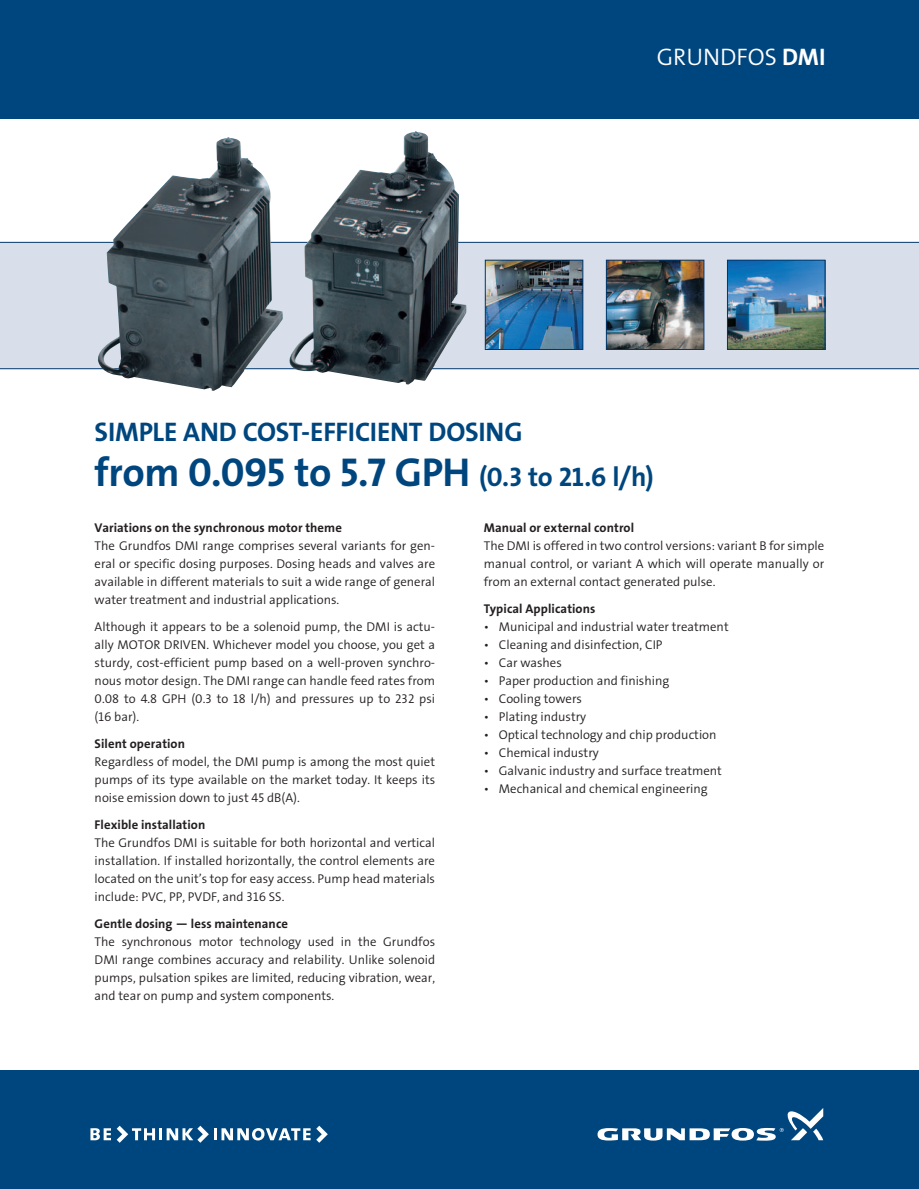
<style>
.page{position:relative;width:919px;height:1189px;background:#fff}
.page>*{position:absolute;margin:0;border:0;box-sizing:border-box;transform-origin:0 0}
.gr_overskrift_21_31{font:40.5px "The Sans Grundfos TR7 B";letter-spacing:-.015em;color:#00467e}
.gr_overskrift_21_31-2{font:27px "The Sans Grundfos TR7 B";letter-spacing:-.01em;color:#00467e}
.t1{font:24px "The Sans Grundfos TR4 SL";color:#fff}
.gr_brod_8_5_12{font:12.75px/18px "The Sans Grundfos TR4 SL";color:#231f20;text-align:justify}
.gr_mellemrubrik_8_5{font:12.75px "The Sans Grundfos TR7 B";letter-spacing:.005em;color:#231f20}
.s1{font-family:"The Sans Grundfos TR7 B"}
.s2{font-size:27px}
</style>
<div class="page">
<div style="left:0;top:1070px;width:918px;height:118px;background:#00467e"></div>
<div style="left:0;top:0;width:918px;height:118px;background:#00467e"></div>
<svg style="left:90px;top:1128px;width:21px;height:11px"></svg>
<svg style="left:117px;top:1125px;width:193px;height:17px"></svg>
<svg style="left:316px;top:1125px;width:12px;height:17px"></svg>
<svg style="left:597px;top:1109px;width:225px;height:31px"></svg>
<div style="left:0;top:242px;width:918px;height:126px;background:#d8deea"></div>
<hr style="left:0;top:368px;width:918px;height:1px;background:#00386c">
<hr style="left:0;top:242px;width:918px;height:1px;background:#00386c">
<img style="left:728px;top:262px;width:95px;height:86px">
<div style="left:726px;top:260px;width:99px;height:90px;border:1px solid #00386c"></div>
<img style="left:607px;top:262px;width:95px;height:86px">
<div style="left:605px;top:260px;width:99px;height:90px;border:1px solid #00386c"></div>
<img style="left:486px;top:262px;width:95px;height:86px">
<div style="left:484px;top:260px;width:99px;height:90px;border:1px solid #00386c"></div>
<img style="left:94px;top:131px;width:372px;height:260px">
<p class="t1" style="left:656px;top:45px;width:170px">GRUNDFOS <span class="s1">DMI</span></p>
<p class="gr_overskrift_21_31-2" style="left:95px;top:417px;width:429px">SIMPLE AND COST-EFFICIENT DOSING</p>
<p class="gr_overskrift_21_31" style="left:95px;top:450px;width:560px">from 0.095 to 5.7 GPH <span class="s2">(0.3 to 21.6 l/h)</span></p>
<p class="gr_mellemrubrik_8_5" style="left:95px;top:520px;width:249px">Variations on the synchronous motor theme</p>
<p class="gr_brod_8_5_12" style="left:95px;top:536px;width:342px">The Grundfos DMI range comprises several variants for gen&shy;eral or specific dosing purposes. Dosing heads and valves are available in different materials to suit a wide range of general water treatment and industrial applications.</p>
<p class="gr_brod_8_5_12" style="left:95px;top:617px;width:342px">Although it appears to be a solenoid pump, the DMI is actu&shy;ally MOTOR DRIVEN. Whichever model you choose, you get a sturdy, cost-efficient pump based on a well-proven synchro&shy;nous motor design. The DMI range can handle feed rates from 0.08 to 4.8 GPH (0.3 to 18 l/h) and pressures up to 232 psi (16 bar).</p>
<p class="gr_mellemrubrik_8_5" style="left:95px;top:736px;width:92px">Silent operation</p>
<p class="gr_brod_8_5_12" style="left:95px;top:752px;width:342px">Regardless of model, the DMI pump is among the most quiet pumps of its type available on the market today. It keeps its noise emission down to just 45 dB(A).</p>
<p class="gr_mellemrubrik_8_5" style="left:95px;top:817px;width:112px">Flexible installation</p>
<p class="gr_brod_8_5_12" style="left:95px;top:833px;width:342px">The Grundfos DMI is suitable for both horizontal and vertical installation. If installed horizontally, the control elements are located on the unit’s top for easy access. Pump head materials include: PVC, PP, PVDF, and 316 SS.</p>
<p class="gr_mellemrubrik_8_5" style="left:95px;top:916px;width:195px">Gentle dosing — less maintenance</p>
<p class="gr_brod_8_5_12" style="left:95px;top:932px;width:342px">The synchronous motor technology used in the Grundfos DMI range combines accuracy and relability. Unlike solenoid pumps, pulsation spikes are limited, reducing vibration, wear, and tear on pump and system components.</p>
<p class="gr_mellemrubrik_8_5" style="left:483px;top:520px;width:152px">Manual or external control</p>
<p class="gr_brod_8_5_12" style="left:483px;top:536px;width:342px">The DMI is offered in two control versions: variant B for simple manual control, or variant A which will operate manually or from an external contact generated pulse.</p>
<p class="gr_mellemrubrik_8_5" style="left:483px;top:601px;width:113px">Typical Applications</p>
<p class="gr_brod_8_5_12" style="left:483px;top:617px;width:246px">• Municipal and industrial water treatment</p>
<p class="gr_brod_8_5_12" style="left:483px;top:635px;width:180px">• Cleaning and disinfection, CIP</p>
<p class="gr_brod_8_5_12" style="left:483px;top:653px;width:79px">• Car washes</p>
<p class="gr_brod_8_5_12" style="left:483px;top:671px;width:187px">• Paper production and finishing</p>
<p class="gr_brod_8_5_12" style="left:483px;top:689px;width:100px">• Cooling towers</p>
<p class="gr_brod_8_5_12" style="left:483px;top:707px;width:104px">• Plating industry</p>
<p class="gr_brod_8_5_12" style="left:483px;top:725px;width:234px">• Optical technology and chip production</p>
<p class="gr_brod_8_5_12" style="left:483px;top:743px;width:116px">• Chemical industry</p>
<p class="gr_brod_8_5_12" style="left:483px;top:761px;width:239px">• Galvanic industry and surface treatment</p>
<p class="gr_brod_8_5_12" style="left:483px;top:779px;width:225px">• Mechanical and chemical engineering</p>
</div>
